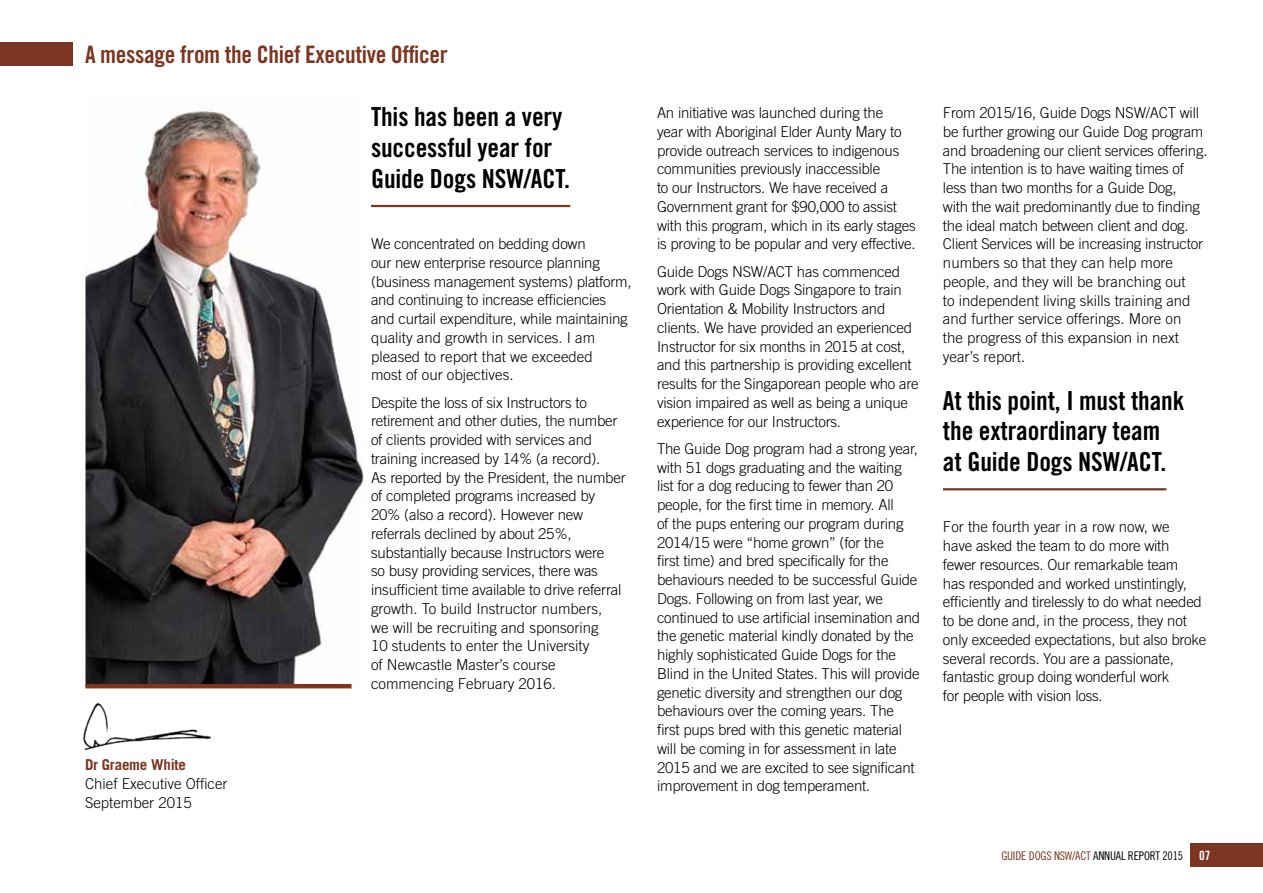
<style>
.page{position:relative;width:1263px;height:893px;background:#fff}
.page>*{position:absolute;margin:0;border:0;box-sizing:border-box;transform-origin:0 0}
.t1{font:26.25px/30.8px "Trade Gothic Bold Cond Twenty";letter-spacing:-.005em;color:#000}
.t2{font:24px "Trade Gothic Bold Cond Twenty";letter-spacing:-.015em;color:#7c3520}
.t3{font:300 15px/18.8px "Trade Gothic";letter-spacing:-.015em;color:#000}
.t4{font:700 15px "Trade Gothic";letter-spacing:-.015em;color:#7c3520}
.t5{font:12.75px "Trade Gothic Bold Cond Twenty";color:#fff}
.t6{font:12px "Trade Gothic Cond Eighteen";letter-spacing:-.015em;color:#7c3520}
.s1{color:#000}
</style>
<div class="page">
<div style="left:1191px;top:843px;width:72px;height:23px;background:#7c3520"></div>
<img style="left:83px;top:702px;width:128px;height:48px">
<hr style="left:371px;top:205px;width:199px;height:2px;background:#7c3520">
<img style="left:85px;top:110px;width:279px;height:577px">
<hr style="left:85px;top:684px;width:266px;height:4px;background:#7c3520">
<hr style="left:943px;top:488px;width:223px;height:2px;background:#7c3520">
<div style="left:0;top:43px;width:72px;height:23px;background:#7c3520"></div>
<h2 class="t2" style="left:85px;top:40px;width:364px">A message from the Chief Executive Officer</h2>
<h1 class="t1" style="left:371px;top:101px;width:200px">This has been a very successful year for<br>Guide Dogs NSW/ACT.</h1>
<p class="t4" style="left:85px;top:756px;width:103px">Dr Graeme White</p>
<p class="t3" style="left:85px;top:774px;width:144px">Chief Executive Officer<br>September 2015</p>
<p class="t3" style="left:371px;top:234px;width:262px">We concentrated on bedding down<br>our new enterprise resource planning (business management systems) platform, and continuing to increase efficiencies and curtail expenditure, while maintaining quality and growth in services. I am pleased to report that we exceeded<br>most of our objectives.</p>
<p class="t3" style="left:371px;top:393px;width:256px">Despite the loss of six Instructors to retirement and other duties, the number of clients provided with services and training increased by 14% (a record).<br>As reported by the President, the number of completed programs increased by 20% (also a record). However new referrals declined by about 25%, substantially because Instructors were<br>so busy providing services, there was insufficient time available to drive referral growth. To build Instructor numbers,<br>we will be recruiting and sponsoring<br>10 students to enter the University<br>of Newcastle Master’s course commencing February 2016.</p>
<p class="t3" style="left:657px;top:103px;width:260px">An initiative was launched during the<br>year with Aboriginal Elder Aunty Mary to provide outreach services to indigenous communities previously inaccessible<br>to our Instructors. We have received a Government grant for $90,000 to assist with this program, which in its early stages is proving to be popular and very effective.</p>
<p class="t3" style="left:657px;top:262px;width:263px">Guide Dogs NSW/ACT has commenced work with Guide Dogs Singapore to train Orientation &amp; Mobility Instructors and clients. We have provided an experienced Instructor for six months in 2015 at cost, and this partnership is providing excellent results for the Singaporean people who are vision impaired as well as being a unique experience for our Instructors.</p>
<p class="t3" style="left:657px;top:439px;width:265px">The Guide Dog program had a strong year, with 51 dogs graduating and the waiting list for a dog reducing to fewer than 20 people, for the first time in memory. All<br>of the pups entering our program during 2014/15 were “home grown” (for the<br>first time) and bred specifically for the behaviours needed to be successful Guide Dogs. Following on from last year, we continued to use artificial insemination and the genetic material kindly donated by the highly sophisticated Guide Dogs for the Blind in the United States. This will provide genetic diversity and strengthen our dog behaviours over the coming years. The first pups bred with this genetic material will be coming in for assessment in late 2015 and we are excited to see significant improvement in dog temperament.</p>
<p class="t3" style="left:943px;top:103px;width:266px">From 2015/16, Guide Dogs NSW/ACT will be further growing our Guide Dog program and broadening our client services offering.<br>The intention is to have waiting times of less than two months for a Guide Dog,<br>with the wait predominantly due to finding the ideal match between client and dog.<br>Client Services will be increasing instructor numbers so that they can help more people, and they will be branching out<br>to independent living skills training and and further service offerings. More on<br>the progress of this expansion in next year’s report.</p>
<h1 class="t1" style="left:943px;top:385px;width:243px">At this point, I must thank the extraordinary team at Guide Dogs NSW/ACT.</h1>
<p class="t3" style="left:943px;top:517px;width:265px">For the fourth year in a row now, we<br>have asked the team to do more with fewer resources. Our remarkable team<br>has responded and worked unstintingly, efficiently and tirelessly to do what needed to be done and, in the process, they not only exceeded expectations, but also broke several records. You are a passionate, fantastic group doing wonderful work<br>for people with vision loss.</p>
<p class="t6" style="left:1001px;top:848px;width:183px">GUIDE DOGS NSW/ACT <span class="s1">ANNUAL REPORT 2015</span></p>
<p class="t5" style="left:1199px;top:848px;width:13px">07</p>
</div>
